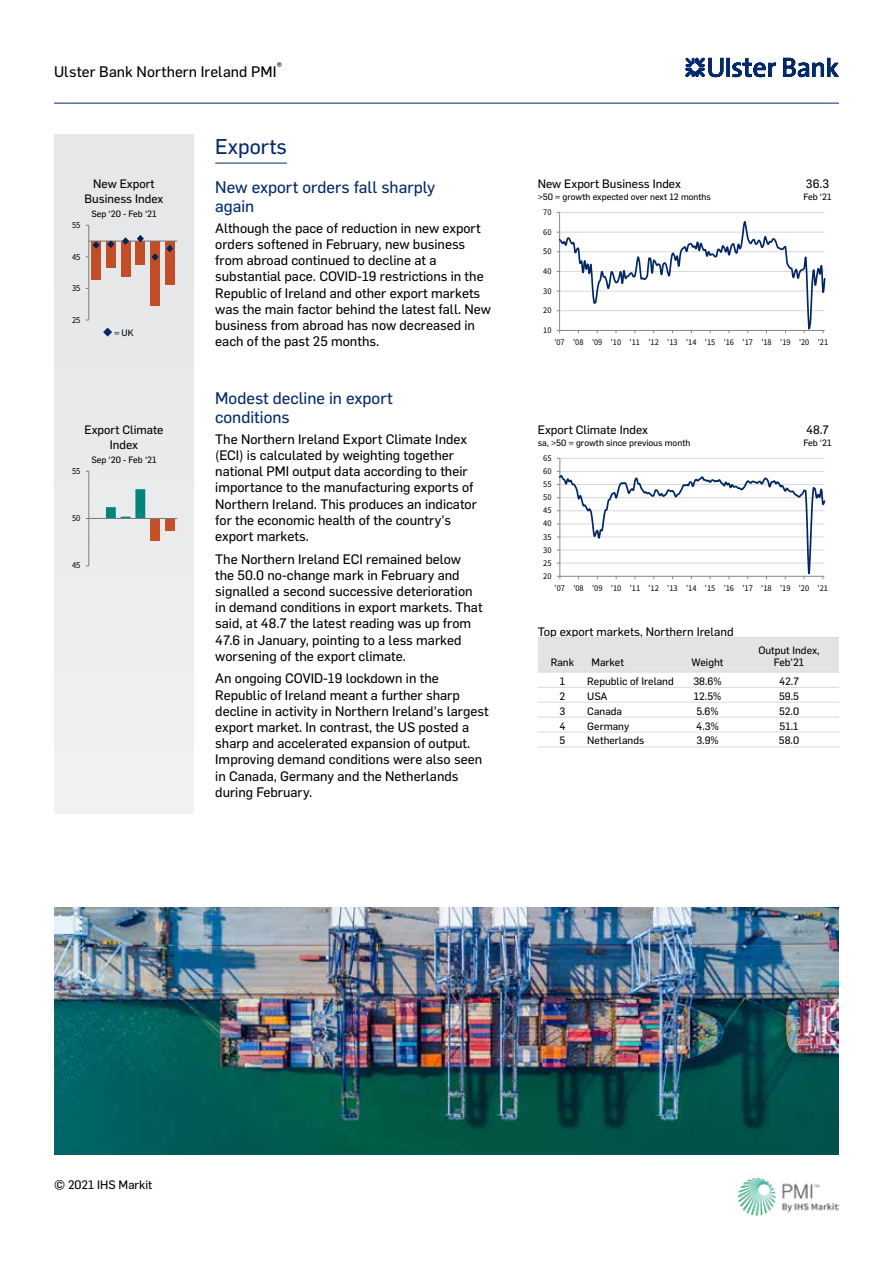
<style>
.page{position:relative;width:893px;height:1263px;background:#fff}
.page>*{position:absolute;margin:0;border:0;box-sizing:border-box;transform-origin:0 0}
.t1{font:21px "Flama Basic";color:#03296a}
.t2{font:16.5px/19.8px "Flama Basic";color:#03296a}
.t3{font:15px "Flama Basic";letter-spacing:.005em;color:#000}
.t4{font:13.5px/16.2px "Flama Basic";color:#000}
.t5{font:12px/14.4px "Flama Basic";color:#000;text-align:center}
.t6{font:10.5px/12.6px "Flama Basic";color:#000;text-align:center}
.t7{font:9.15px "Source Sans Pro";letter-spacing:.005em;color:#000;scale:.94 1}
.t8{font:9px "Flama Basic";color:#000}
.t9{font:8.85px "Source Sans Pro";letter-spacing:-.005em;color:#000;scale:.96 1}
.t10{font:8.85px "Source Sans Pro";letter-spacing:-.005em;color:#000;scale:.95 1}
</style>
<div class="page">
<hr style="left:54px;top:103px;width:785px;height:1px;background:#03296a">
<img style="left:738px;top:1177px;width:100px;height:38px">
<hr style="left:54px;top:1154px;width:785px;height:1px;background:#03296a">
<svg style="left:685px;top:58px;width:154px;height:19px"></svg>
<div style="left:54px;top:134px;width:140px;height:680px;background:#e6e7e8"></div>
<img style="left:54px;top:908px;width:785px;height:246px">
<div style="left:150px;top:518px;width:10px;height:23px;background:#c54f27"></div>
<div style="left:165px;top:518px;width:10px;height:13px;background:#c54f27"></div>
<svg style="left:106px;top:489px;width:39px;height:29px"></svg>
<hr style="left:89px;top:471px;width:1px;height:95px;background:#868686">
<hr style="left:89px;top:518px;width:88px;height:1px;background:#868686">
<hr style="left:215px;top:163px;width:72px;height:1px;background:#03296a">
<hr style="left:560px;top:458px;width:264px;height:1px;background:#d9d9d9">
<hr style="left:560px;top:458px;width:1px;height:118px;background:#868686">
<svg style="left:557px;top:471px;width:268px;height:108px"></svg>
<hr style="left:538px;top:687px;width:49px;height:1px;background:#dadbdc">
<hr style="left:587px;top:687px;width:89px;height:1px;background:#dadbdc">
<hr style="left:676px;top:687px;width:63px;height:1px;background:#dadbdc">
<hr style="left:739px;top:687px;width:100px;height:1px;background:#dadbdc">
<hr style="left:538px;top:702px;width:49px;height:1px;background:#dadbdc">
<hr style="left:587px;top:702px;width:89px;height:1px;background:#dadbdc">
<hr style="left:676px;top:702px;width:63px;height:1px;background:#dadbdc">
<hr style="left:739px;top:702px;width:100px;height:1px;background:#dadbdc">
<hr style="left:538px;top:717px;width:49px;height:1px;background:#dadbdc">
<hr style="left:587px;top:717px;width:89px;height:1px;background:#dadbdc">
<hr style="left:676px;top:717px;width:63px;height:1px;background:#dadbdc">
<hr style="left:739px;top:717px;width:100px;height:1px;background:#dadbdc">
<hr style="left:538px;top:732px;width:49px;height:1px;background:#dadbdc">
<hr style="left:587px;top:732px;width:89px;height:1px;background:#dadbdc">
<hr style="left:676px;top:732px;width:63px;height:1px;background:#dadbdc">
<hr style="left:739px;top:732px;width:100px;height:1px;background:#dadbdc">
<hr style="left:538px;top:746px;width:49px;height:1px;background:#dadbdc">
<hr style="left:676px;top:746px;width:63px;height:1px;background:#dadbdc">
<hr style="left:739px;top:746px;width:100px;height:1px;background:#dadbdc">
<hr style="left:587px;top:746px;width:89px;height:1px;background:#dadbdc">
<div style="left:538px;top:638px;width:301px;height:34px;background:#e2e3e4"></div>
<hr style="left:538px;top:637px;width:49px;height:1px;background:#dadbdc">
<hr style="left:587px;top:637px;width:89px;height:1px;background:#dadbdc">
<hr style="left:676px;top:637px;width:63px;height:1px;background:#dadbdc">
<hr style="left:739px;top:637px;width:100px;height:1px;background:#dadbdc">
<hr style="left:538px;top:672px;width:49px;height:1px;background:#dadbdc">
<hr style="left:587px;top:672px;width:89px;height:1px;background:#dadbdc">
<hr style="left:676px;top:672px;width:63px;height:1px;background:#dadbdc">
<hr style="left:739px;top:672px;width:100px;height:1px;background:#dadbdc">
<hr style="left:560px;top:212px;width:265px;height:1px;background:#d9d9d9">
<hr style="left:559px;top:212px;width:1px;height:118px;background:#868686">
<svg style="left:557px;top:219px;width:268px;height:114px"></svg>
<div style="left:91px;top:241px;width:10px;height:39px;background:#c14e27"></div>
<div style="left:106px;top:241px;width:10px;height:27px;background:#c14e27"></div>
<div style="left:121px;top:241px;width:10px;height:36px;background:#c14e27"></div>
<div style="left:135px;top:241px;width:10px;height:23px;background:#c14e27"></div>
<div style="left:150px;top:241px;width:10px;height:64px;background:#c14e27"></div>
<div style="left:165px;top:241px;width:10px;height:43px;background:#c14e27"></div>
<hr style="left:89px;top:225px;width:1px;height:95px;background:#868686">
<hr style="left:89px;top:241px;width:88px;height:1px;background:#868686">
<svg style="left:93px;top:241px;width:7px;height:8px"></svg>
<svg style="left:107px;top:240px;width:7px;height:8px"></svg>
<svg style="left:122px;top:237px;width:7px;height:8px"></svg>
<svg style="left:137px;top:235px;width:7px;height:7px"></svg>
<svg style="left:152px;top:253px;width:7px;height:8px"></svg>
<svg style="left:166px;top:245px;width:7px;height:7px"></svg>
<svg style="left:103px;top:328px;width:9px;height:9px"></svg>
<p class="t6" style="left:277px;top:59px;width:7px">®</p>
<p class="t3" style="left:54px;top:61px;width:224px">Ulster Bank Northern Ireland PMI</p>
<p class="t5" style="left:85px;top:176px;width:80px">New Export<br>Business Index</p>
<p class="t7" style="left:72px;top:219px;width:11px">55</p>
<p class="t7" style="left:72px;top:251px;width:11px">45</p>
<p class="t7" style="left:72px;top:282px;width:11px">35</p>
<p class="t7" style="left:72px;top:314px;width:11px">25</p>
<p class="t8" style="left:91px;top:208px;width:67px">Sep ‘20 - Feb ‘21</p>
<p class="t8" style="left:114px;top:327px;width:21px">= UK</p>
<p class="t5" style="left:84px;top:422px;width:81px">Export Climate<br>Index</p>
<p class="t7" style="left:72px;top:465px;width:11px">55</p>
<p class="t8" style="left:91px;top:454px;width:67px">Sep ‘20 - Feb ‘21</p>
<p class="t7" style="left:72px;top:512px;width:11px">50</p>
<p class="t7" style="left:72px;top:560px;width:11px">45</p>
<h1 class="t1" style="left:215px;top:132px;width:73px">Exports</h1>
<p class="t2" style="left:215px;top:176px;width:221px">New export orders fall sharply again</p>
<p class="t4" style="left:215px;top:219px;width:277px">Although the pace of reduction in new export orders softened in February, new business from abroad continued to decline at a substantial pace. COVID-19 restrictions in the Republic of Ireland and other export markets was the main factor behind the latest fall. New business from abroad has now decreased in each of the past 25 months.</p>
<p class="t2" style="left:215px;top:387px;width:179px">Modest decline in export conditions</p>
<p class="t4" style="left:215px;top:430px;width:263px">The Northern Ireland Export Climate Index (ECI) is calculated by weighting together national PMI output data according to their importance to the manufacturing exports of Northern Ireland. This produces an indicator for the economic health of the country's export markets.</p>
<p class="t4" style="left:215px;top:550px;width:269px">The Northern Ireland ECI remained below the 50.0 no-change mark in February and signalled a second successive deterioration in demand conditions in export markets. That said, at 48.7 the latest reading was up from 47.6 in January, pointing to a less marked worsening of the export climate.</p>
<p class="t4" style="left:215px;top:670px;width:275px">An ongoing COVID-19 lockdown in the Republic of Ireland meant a further sharp decline in activity in Northern Ireland's largest export market. In contrast, the US posted a sharp and accelerated expansion of output.<br>Improving demand conditions were also seen in Canada, Germany and the Netherlands during February.</p>
<p class="t5" style="left:806px;top:176px;width:25px">36.3</p>
<p class="t5" style="left:538px;top:176px;width:145px">New Export Business Index</p>
<p class="t8" style="left:538px;top:191px;width:175px">&gt;50 = growth expected over next 12 months</p>
<p class="t8" style="left:803px;top:191px;width:30px">Feb ‘21</p>
<p class="t10" style="left:543px;top:207px;width:10px">70</p>
<p class="t10" style="left:543px;top:226px;width:10px">60</p>
<p class="t10" style="left:543px;top:246px;width:10px">50</p>
<p class="t10" style="left:543px;top:266px;width:10px">40</p>
<p class="t10" style="left:543px;top:285px;width:10px">30</p>
<p class="t10" style="left:543px;top:305px;width:10px">20</p>
<p class="t10" style="left:543px;top:325px;width:10px">10</p>
<p class="t10" style="left:554px;top:336px;width:290px">'07 '08 '09 '10 '11 '12 '13 '14 '15 '16 '17 '18 '19 '20 '21</p>
<p class="t5" style="left:538px;top:422px;width:112px">Export Climate Index</p>
<p class="t8" style="left:538px;top:437px;width:154px">sa, &gt;50 = growth since previous month</p>
<p class="t9" style="left:543px;top:452px;width:10px">65</p>
<p class="t9" style="left:543px;top:466px;width:10px">60</p>
<p class="t9" style="left:543px;top:479px;width:10px">55</p>
<p class="t9" style="left:543px;top:492px;width:10px">50</p>
<p class="t9" style="left:543px;top:505px;width:10px">45</p>
<p class="t9" style="left:543px;top:518px;width:10px">40</p>
<p class="t9" style="left:543px;top:531px;width:10px">35</p>
<p class="t9" style="left:543px;top:544px;width:10px">30</p>
<p class="t9" style="left:543px;top:557px;width:10px">25</p>
<p class="t9" style="left:543px;top:570px;width:10px">20</p>
<p class="t5" style="left:806px;top:422px;width:25px">48.7</p>
<p class="t8" style="left:803px;top:437px;width:30px">Feb ‘21</p>
<p class="t9" style="left:555px;top:582px;width:286px">'07 '08 '09 '10 '11 '12 '13 '14 '15 '16 '17 '18 '19 '20 '21</p>
<p class="t5" style="left:538px;top:624px;width:197px">Top export markets, Northern Ireland</p>
<p class="t6" style="left:551px;top:655px;width:25px">Rank</p>
<p class="t6" style="left:592px;top:655px;width:34px">Market</p>
<p class="t6" style="left:692px;top:655px;width:33px">Weight</p>
<p class="t6" style="left:758px;top:643px;width:63px">Output Index,<br>Feb'21</p>
<p class="t6" style="left:560px;top:674px;width:7px">1</p>
<p class="t6" style="left:587px;top:674px;width:88px">Republic of Ireland</p>
<p class="t6" style="left:693px;top:674px;width:30px">38.6%</p>
<p class="t6" style="left:779px;top:674px;width:21px">42.7</p>
<p class="t6" style="left:560px;top:689px;width:7px">2</p>
<p class="t6" style="left:587px;top:689px;width:22px">USA</p>
<p class="t6" style="left:694px;top:689px;width:29px">12.5%</p>
<p class="t6" style="left:779px;top:689px;width:22px">59.5</p>
<p class="t6" style="left:560px;top:704px;width:7px">3</p>
<p class="t6" style="left:587px;top:704px;width:36px">Canada</p>
<p class="t6" style="left:696px;top:704px;width:24px">5.6%</p>
<p class="t6" style="left:779px;top:704px;width:22px">52.0</p>
<p class="t6" style="left:559px;top:719px;width:8px">4</p>
<p class="t6" style="left:587px;top:719px;width:43px">Germany</p>
<p class="t6" style="left:696px;top:719px;width:24px">4.3%</p>
<p class="t6" style="left:780px;top:719px;width:20px">51.1</p>
<p class="t6" style="left:560px;top:734px;width:7px">5</p>
<p class="t6" style="left:587px;top:734px;width:59px">Netherlands</p>
<p class="t6" style="left:696px;top:734px;width:24px">3.9%</p>
<p class="t6" style="left:779px;top:734px;width:22px">58.0</p>
<p class="t5" style="left:54px;top:1176px;width:100px">© 2021 IHS Markit</p>
</div>
